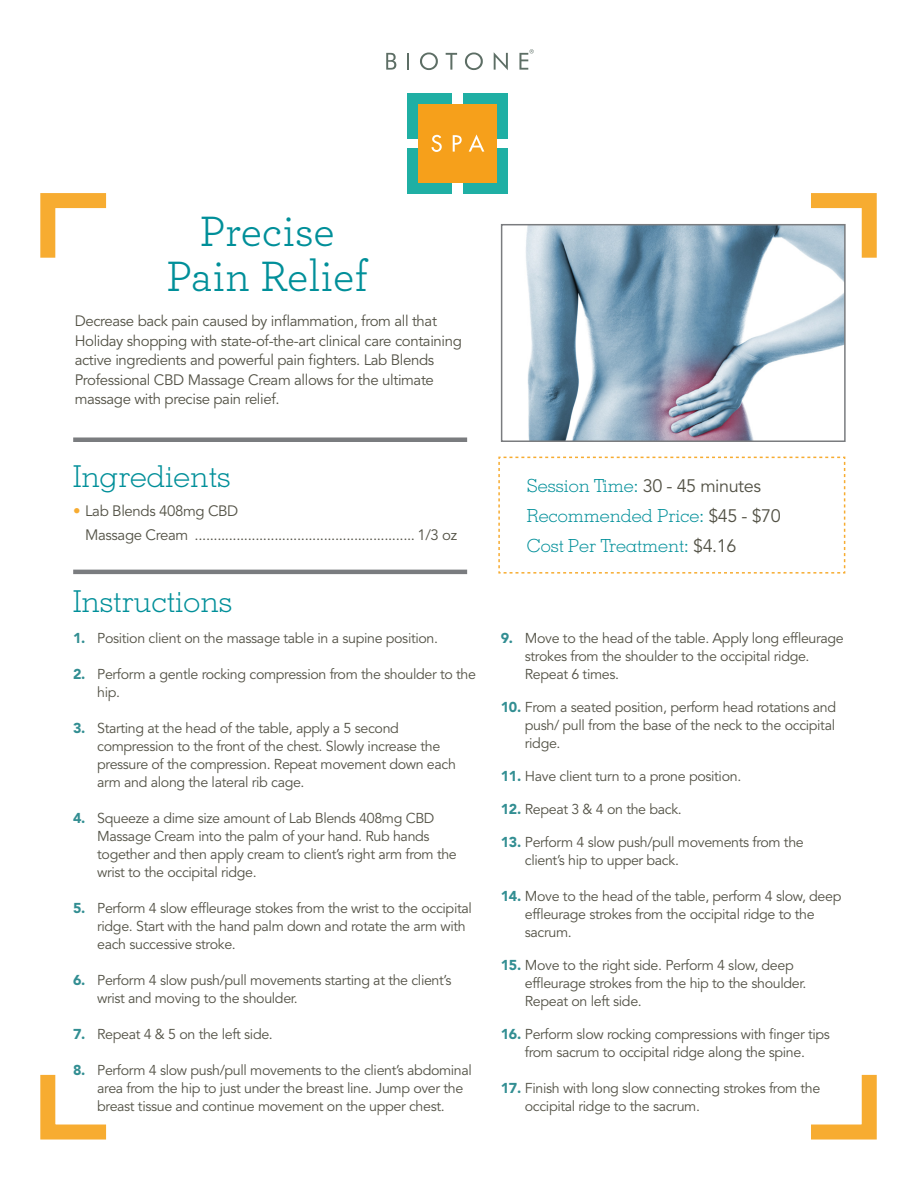
<style>
.page{position:relative;width:918px;height:1188px;background:#fff}
.page>*{position:absolute;margin:0;border:0;box-sizing:border-box;transform-origin:0 0}
.t1{font:44.55px "Archer";color:#008f99}
.t2{font:300 30.15px "Memphis";color:#008f99}
.t3{font:300 18px "Memphis";color:#008f99}
.t4{font:15px/19.5px "Avenir LT Std";letter-spacing:-.025em;color:#535246}
.t5{font:14.25px/18px "Avenir LT Std";letter-spacing:-.025em;color:#535246}
.s1{color:#f7ac31}
.s2{font-weight:900;color:#328e92}
.s3{font-family:"Avenir LT Std";font-weight:400;color:#535246}
</style>
<div class="page">
<div style="left:73px;top:437px;width:394px;height:5px;background:#7a7c7f"></div>
<hr style="left:73px;top:570px;width:394px;height:4px;background:#7a7c7f">
<svg style="left:811px;top:193px;width:66px;height:65px"></svg>
<svg style="left:40px;top:193px;width:67px;height:65px"></svg>
<svg style="left:811px;top:1074px;width:66px;height:66px"></svg>
<svg style="left:40px;top:1074px;width:67px;height:66px"></svg>
<div style="left:407px;top:93px;width:45px;height:45px;background:#1fafa4"></div>
<div style="left:407px;top:149px;width:45px;height:45px;background:#1fafa4"></div>
<div style="left:463px;top:93px;width:45px;height:45px;background:#1fafa4"></div>
<div style="left:463px;top:149px;width:45px;height:45px;background:#1fafa4"></div>
<div style="left:418px;top:104px;width:79px;height:78px;background:#f6a01b"></div>
<svg style="left:386px;top:53px;width:10px;height:17px"></svg>
<svg style="left:407px;top:53px;width:2px;height:17px"></svg>
<svg style="left:420px;top:52px;width:18px;height:18px"></svg>
<svg style="left:446px;top:53px;width:11px;height:17px"></svg>
<svg style="left:465px;top:52px;width:18px;height:18px"></svg>
<svg style="left:494px;top:52px;width:14px;height:18px"></svg>
<svg style="left:431px;top:135px;width:11px;height:17px"></svg>
<svg style="left:453px;top:135px;width:9px;height:17px"></svg>
<svg style="left:469px;top:134px;width:15px;height:18px"></svg>
<svg style="left:519px;top:49px;width:15px;height:21px"></svg>
<img style="left:526px;top:227px;width:317px;height:212px">
<div style="left:501px;top:224px;width:345px;height:218px;border:2px solid #7a7c7f"></div>
<svg style="left:498px;top:456px;width:348px;height:118px"></svg>
<p class="t1" style="left:199px;top:200px;width:137px">Precise</p>
<p class="t1" style="left:166px;top:245px;width:204px">Pain Relief</p>
<p class="t4" style="left:75px;top:312px;width:389px">Decrease back pain caused by inflammation, from all that Holiday shopping with state-of-the-art clinical care containing active ingredients and powerful pain fighters. Lab Blends Professional CBD Massage Cream allows for the ultimate massage with precise pain relief.</p>
<p class="t2" style="left:73px;top:458px;width:159px">Ingredients</p>
<p class="t4" style="left:85px;top:499px;width:374px;line-height:24px;text-indent:-12px"><span class="s1">•</span> Lab Blends 408mg CBD<br>Massage Cream .......................................................... 1/3 oz</p>
<p class="t2" style="left:73px;top:583px;width:160px">Instructions</p>
<p class="t5" style="left:73px;top:630px;width:366px"><span class="s2">1.</span> Position client on the massage table in a supine position.</p>
<p class="t5" style="left:97px;top:666px;width:380px;text-indent:-24px"><span class="s2">2.</span> Perform a gentle rocking compression from the shoulder to the hip.</p>
<p class="t5" style="left:97px;top:720px;width:360px;text-indent:-24px"><span class="s2">3.</span> Starting at the head of the table, apply a 5 second compression to the front of the chest. Slowly increase the pressure of the compression. Repeat movement down each arm and along the lateral rib cage.</p>
<p class="t5" style="left:97px;top:810px;width:361px;text-indent:-24px"><span class="s2">4.</span> Squeeze a dime size amount of Lab Blends 408mg CBD Massage Cream into the palm of your hand. Rub hands together and then apply cream to client’s right arm from the wrist to the occipital ridge.</p>
<p class="t5" style="left:97px;top:900px;width:376px;text-indent:-24px"><span class="s2">5.</span> Perform 4 slow effleurage stokes from the wrist to the occipital ridge. Start with the hand palm down and rotate the arm with each successive stroke.</p>
<p class="t5" style="left:97px;top:972px;width:356px;text-indent:-24px"><span class="s2">6.</span> Perform 4 slow push/pull movements starting at the client’s wrist and moving to the shoulder.</p>
<p class="t5" style="left:73px;top:1026px;width:201px"><span class="s2">7.</span> Repeat 4 &amp; 5 on the left side.</p>
<p class="t5" style="left:97px;top:1062px;width:376px;text-indent:-24px"><span class="s2">8.</span> Perform 4 slow push/pull movements to the client’s abdominal area from the hip to just under the breast line. Jump over the breast tissue and continue movement on the upper chest.</p>
<p class="t3" style="left:527px;top:475px;width:236px">Session Time: <span class="s3">30 - 45 minutes</span></p>
<p class="t3" style="left:527px;top:505px;width:255px">Recommended Price: <span class="s3">$45 - $70</span></p>
<p class="t3" style="left:527px;top:535px;width:211px">Cost Per Treatment: <span class="s3">$4.16</span></p>
<p class="t5" style="left:525px;top:630px;width:320px;text-indent:-24px"><span class="s2">9.</span> Move to the head of the table. Apply long effleurage strokes from the shoulder to the occipital ridge.<br>Repeat 6 times.</p>
<p class="t5" style="left:525px;top:699px;width:313px;text-align:justify;text-indent:-24px"><span class="s2">10.</span> From a seated position, perform head rotations and push/ pull from the base of the neck to the occipital ridge.</p>
<p class="t5" style="left:501px;top:768px;width:242px"><span class="s2">11.</span> Have client turn to a prone position.</p>
<p class="t5" style="left:501px;top:801px;width:182px"><span class="s2">12.</span> Repeat 3 &amp; 4 on the back.</p>
<p class="t5" style="left:525px;top:834px;width:280px;text-indent:-24px"><span class="s2">13.</span> Perform 4 slow push/pull movements from the client’s hip to upper back.</p>
<p class="t5" style="left:525px;top:888px;width:318px;text-indent:-24px"><span class="s2">14.</span> Move to the head of the table, perform 4 slow, deep effleurage strokes from the occipital ridge to the sacrum.</p>
<p class="t5" style="left:525px;top:957px;width:283px;text-indent:-24px"><span class="s2">15.</span> Move to the right side. Perform 4 slow, deep effleurage strokes from the hip to the shoulder.<br>Repeat on left side.</p>
<p class="t5" style="left:501px;top:1026px;width:331px;text-align:center"><span class="s2">16.</span> Perform slow rocking compressions with finger tips from sacrum to occipital ridge along the spine.</p>
<p class="t5" style="left:525px;top:1080px;width:297px;text-indent:-24px"><span class="s2">17.</span> Finish with long slow connecting strokes from the occipital ridge to the sacrum.</p>
</div>
